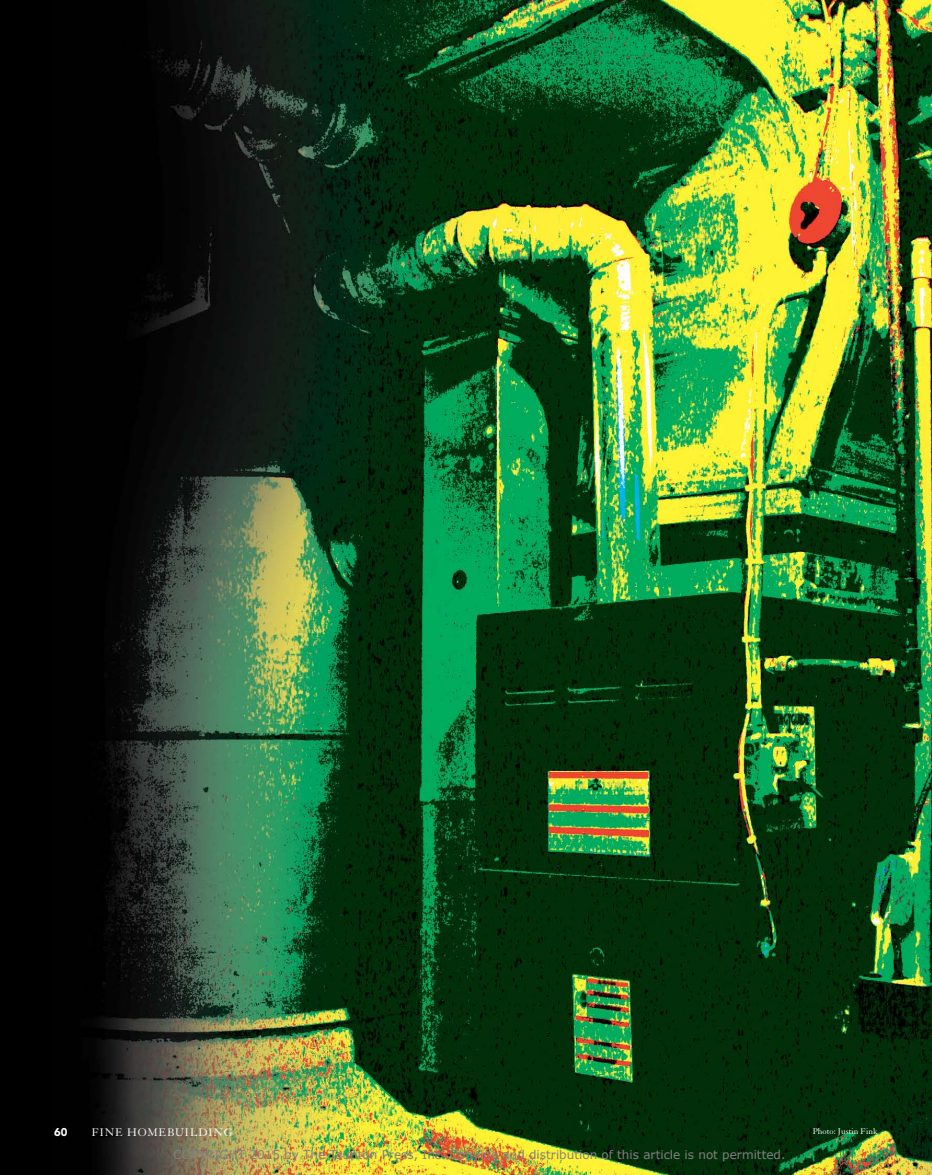
<style>
.page{position:relative;width:932px;height:1175px;background:#fff}
.page>*{position:absolute;margin:0;border:0;box-sizing:border-box;transform-origin:0 0}
.t1{font:12px "Verdana";color:#808080}
.t2{font:12px "Granjon LT Std";letter-spacing:.07em;color:#fff}
.t3{font:900 11.25px "Avenir LT Std";color:#fff}
.t4{font:9px "Granjon LT Std";letter-spacing:.005em;color:#fff}
</style>
<div class="page">
<img style="left:51px;top:0;width:881px;height:1174px">
<div style="left:0;top:0;width:51px;height:1174px;background:#000"></div>
<p class="t3" style="left:54px;top:1125px;width:15px">60</p>
<p class="t2" style="left:92px;top:1126px;width:142px">FINE HOMEBUILDING</p>
<p class="t4" style="left:812px;top:1126px;width:67px">Photo: Justin Fink</p>
<p class="t1" style="left:174px;top:1146px;width:613px">COPYRIGHT 2015 by The Taunton Press, Inc. Copying and distribution of this article is not permitted.</p>
</div>
